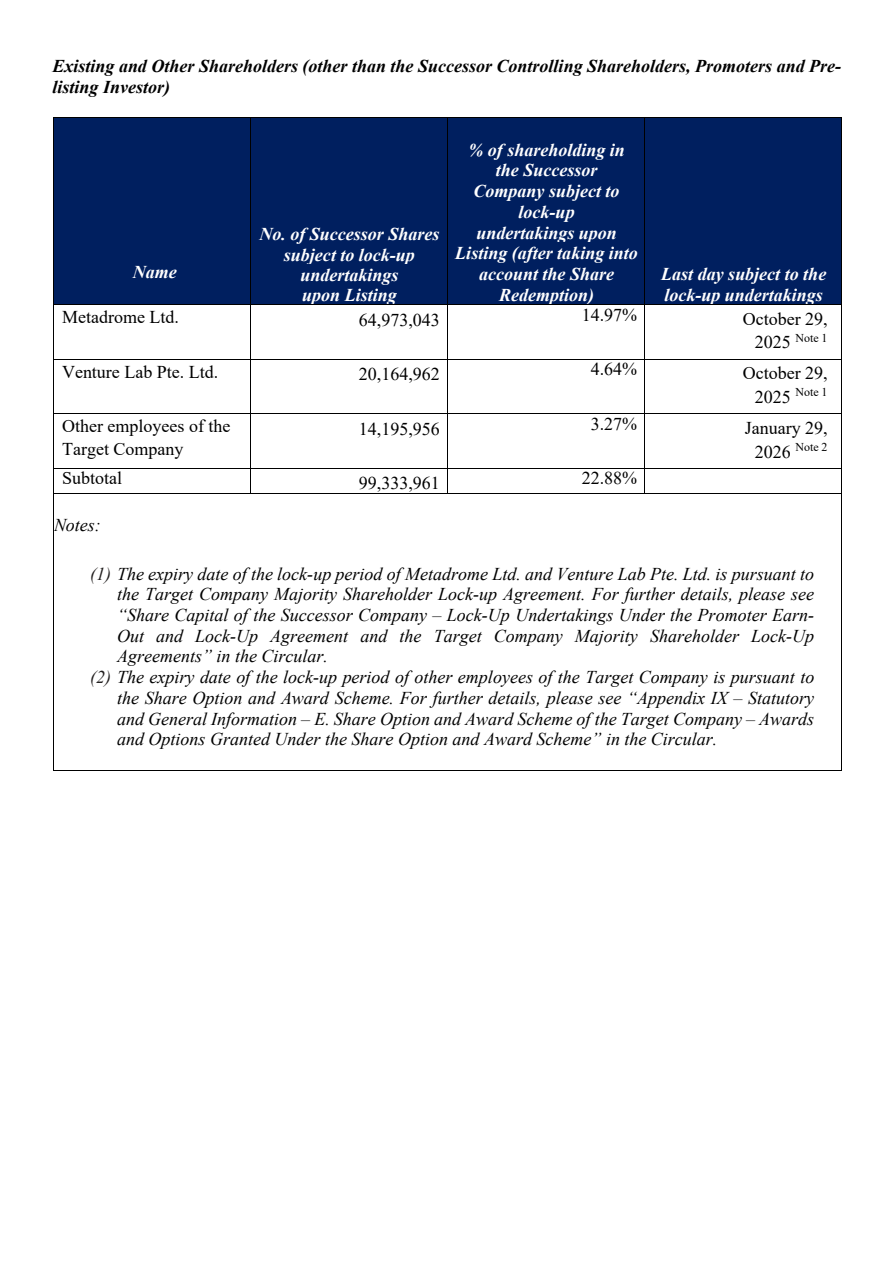
<style>
.page{position:relative;width:893px;height:1263px;background:#fff}
.page>*{position:absolute;margin:0;border:0;box-sizing:border-box;transform-origin:0 0}
.t1{font:italic 18px "Times New Roman";color:#000}
.t2{font:italic 700 18px/20.7px "Times New Roman";color:#fff;text-align:center}
.t3{font:18px/22.4px "Times New Roman";color:#000}
.t4{font:italic 700 18px/20.7px "Times New Roman";color:#000}
.t5{font:12px "Times New Roman";color:#000}
.s1{font-size:18px}
.s2{color:#221f1f}
</style>
<div class="page">
<div style="left:54px;top:118px;width:196px;height:187px;background:#001f5f"></div>
<div style="left:251px;top:118px;width:196px;height:187px;background:#001f5f"></div>
<div style="left:448px;top:118px;width:196px;height:42px;background:#001f5f"></div>
<div style="left:448px;top:160px;width:196px;height:20px;background:#001f5f"></div>
<div style="left:448px;top:180px;width:196px;height:21px;background:#001f5f"></div>
<div style="left:448px;top:201px;width:196px;height:21px;background:#001f5f"></div>
<div style="left:448px;top:222px;width:196px;height:20px;background:#001f5f"></div>
<div style="left:448px;top:242px;width:196px;height:21px;background:#001f5f"></div>
<div style="left:448px;top:263px;width:196px;height:21px;background:#001f5f"></div>
<div style="left:448px;top:284px;width:196px;height:21px;background:#001f5f"></div>
<div style="left:645px;top:118px;width:196px;height:187px;background:#001f5f"></div>
<hr style="left:53px;top:118px;width:789px;height:1px;background:#000">
<hr style="left:53px;top:118px;width:1px;height:187px;background:#000">
<hr style="left:250px;top:118px;width:1px;height:187px;background:#000">
<hr style="left:447px;top:118px;width:1px;height:187px;background:#000">
<hr style="left:644px;top:118px;width:1px;height:187px;background:#000">
<hr style="left:841px;top:118px;width:1px;height:187px;background:#000">
<hr style="left:53px;top:305px;width:789px;height:1px;background:#000">
<hr style="left:53px;top:305px;width:1px;height:54px;background:#000">
<hr style="left:250px;top:305px;width:1px;height:54px;background:#000">
<hr style="left:447px;top:305px;width:1px;height:54px;background:#000">
<hr style="left:644px;top:305px;width:1px;height:54px;background:#000">
<hr style="left:841px;top:305px;width:1px;height:54px;background:#000">
<hr style="left:53px;top:359px;width:789px;height:1px;background:#000">
<hr style="left:53px;top:360px;width:1px;height:54px;background:#000">
<hr style="left:250px;top:360px;width:1px;height:54px;background:#000">
<hr style="left:447px;top:360px;width:1px;height:54px;background:#000">
<hr style="left:644px;top:360px;width:1px;height:54px;background:#000">
<hr style="left:841px;top:360px;width:1px;height:54px;background:#000">
<hr style="left:53px;top:414px;width:789px;height:1px;background:#000">
<hr style="left:53px;top:414px;width:1px;height:54px;background:#000">
<hr style="left:250px;top:414px;width:1px;height:54px;background:#000">
<hr style="left:447px;top:414px;width:1px;height:54px;background:#000">
<hr style="left:644px;top:414px;width:1px;height:54px;background:#000">
<hr style="left:841px;top:414px;width:1px;height:54px;background:#000">
<hr style="left:53px;top:468px;width:789px;height:1px;background:#000">
<svg style="left:53px;top:469px;width:1px;height:24px"></svg>
<svg style="left:250px;top:469px;width:1px;height:24px"></svg>
<svg style="left:447px;top:469px;width:1px;height:24px"></svg>
<svg style="left:644px;top:469px;width:1px;height:24px"></svg>
<svg style="left:841px;top:469px;width:1px;height:24px"></svg>
<hr style="left:53px;top:493px;width:789px;height:1px;background:#000">
<hr style="left:53px;top:494px;width:1px;height:277px;background:#000">
<hr style="left:53px;top:770px;width:788px;height:1px;background:#000">
<hr style="left:841px;top:494px;width:1px;height:277px;background:#000">
<p class="t4" style="left:52px;top:56px;width:790px">Existing and Other Shareholders (other than the Successor Controlling Shareholders, Promoters and Pre&shy;listing Investor)</p>
<p class="t2" style="left:133px;top:262px;width:46px">Name</p>
<p class="t2" style="left:259px;top:224px;width:182px;line-height:20.2px">No. of Successor Shares subject to lock-up undertakings<br>upon Listing</p>
<p class="t2" style="left:455px;top:139px;width:184px">% of shareholding in the Successor<br>Company subject to lock-up<br>undertakings upon<br>Listing (after taking into account the Share<br>Redemption)</p>
<p class="t2" style="left:661px;top:264px;width:167px;text-align:left">Last day subject to the lock-up undertakings</p>
<p class="t3" style="left:62px;top:306px;width:119px">Metadrome Ltd.</p>
<p class="t3" style="left:359px;top:308px;width:82px">64,973,043</p>
<p class="t3" style="left:582px;top:304px;width:57px">14.97%</p>
<p class="t3" style="left:743px;top:308px;width:86px">October 29,</p>
<p class="t5" style="left:755px;top:331px;width:74px"><span class="s1">2025</span> Note 1</p>
<p class="t3" style="left:62px;top:360px;width:158px">Venture Lab Pte. Ltd.</p>
<p class="t3" style="left:359px;top:363px;width:82px">20,164,962</p>
<p class="t3" style="left:591px;top:358px;width:48px">4.64%</p>
<p class="t3" style="left:743px;top:362px;width:86px">October 29,</p>
<p class="t5" style="left:755px;top:386px;width:74px"><span class="s1">2025</span> Note 1</p>
<p class="t3" style="left:62px;top:415px;width:170px">Other employees of the<br>Target Company</p>
<p class="t3" style="left:359px;top:417px;width:82px">14,195,956</p>
<p class="t3" style="left:591px;top:413px;width:48px">3.27%</p>
<p class="t3" style="left:745px;top:417px;width:84px">January 29,</p>
<p class="t5" style="left:755px;top:440px;width:74px"><span class="s1">2026</span> Note 2</p>
<p class="t3" style="left:62px;top:467px;width:62px">Subtotal</p>
<p class="t3" style="left:359px;top:472px;width:82px">99,333,961</p>
<p class="t3" style="left:582px;top:467px;width:57px">22.88%</p>
<p class="t1" style="left:54px;top:515px;width:48px">Notes:</p>
<p class="t1" style="left:90px;top:564px;width:726px"><span class="s2">(1)</span> The expiry date of the lock-up period of Metadrome Ltd. and Venture Lab Pte. Ltd. is pursuant to</p>
<p class="t1" style="left:117px;top:584px;width:699px">the Target Company Majority Shareholder Lock-up Agreement. For further details, please see</p>
<p class="t1" style="left:117px;top:605px;width:698px">“Share Capital of the Successor Company – Lock-Up Undertakings Under the Promoter Earn-</p>
<p class="t1" style="left:117px;top:626px;width:699px">Out and Lock-Up Agreement and the Target Company Majority Shareholder Lock-Up</p>
<p class="t1" style="left:117px;top:646px;width:213px">Agreements” in the Circular.</p>
<p class="t1" style="left:90px;top:667px;width:726px"><span class="s2">(2)</span> The expiry date of the lock-up period of other employees of the Target Company is pursuant to</p>
<p class="t1" style="left:117px;top:688px;width:699px">the Share Option and Award Scheme. For further details, please see “Appendix IX – Statutory</p>
<p class="t1" style="left:117px;top:709px;width:699px">and General Information – E. Share Option and Award Scheme of the Target Company – Awards</p>
<p class="t1" style="left:117px;top:729px;width:602px">and Options Granted Under the Share Option and Award Scheme” in the Circular.</p>
</div>
